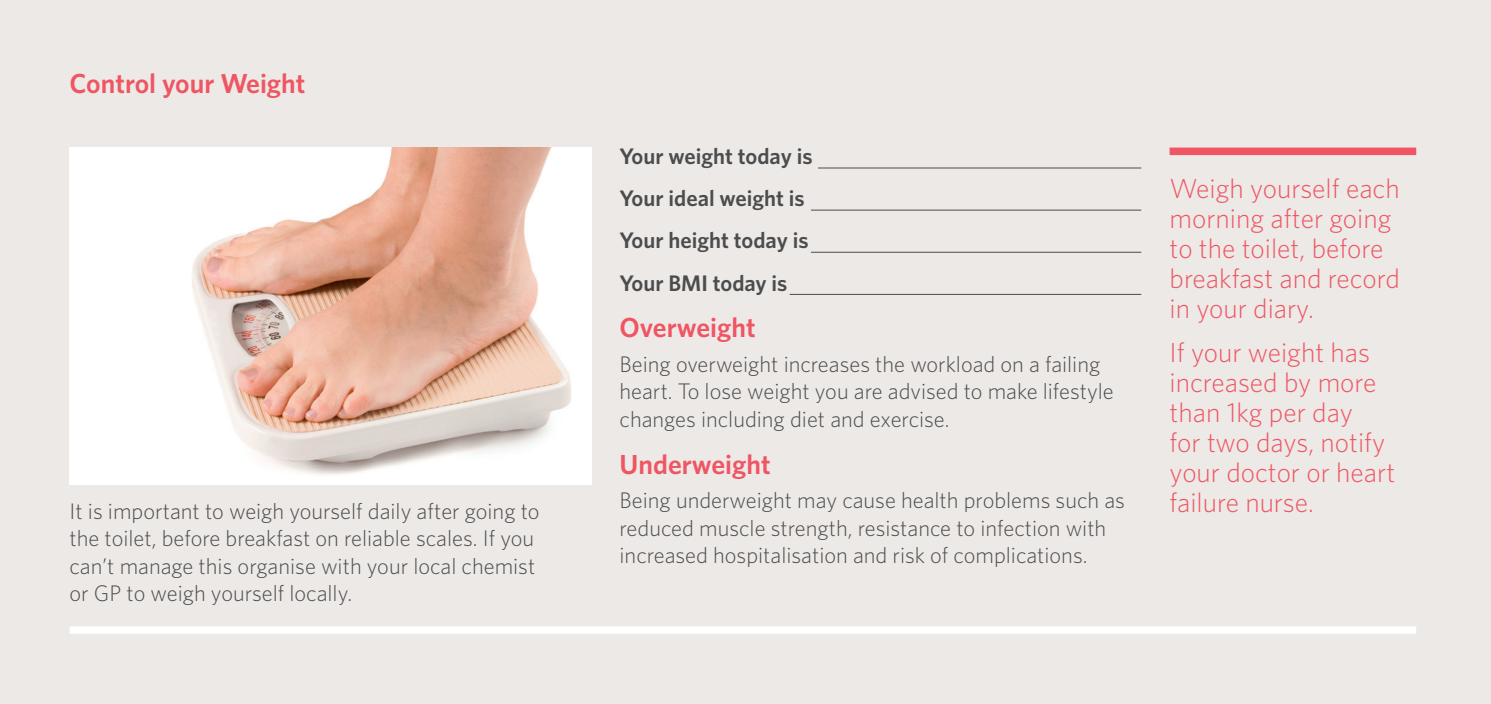
<style>
.page{position:relative;width:1491px;height:704px;background:#fff}
.page>*{position:absolute;margin:0;border:0;box-sizing:border-box;transform-origin:0 0}
.t1{font:300 27.5px/30px "Whitney";color:#ef5562}
.t2{font:600 27.5px "Whitney";color:#ef5562}
.t3{font:300 22.5px/27.5px "Whitney";color:#4b4c4d}
.t4{font:600 22.5px/42px "Whitney";color:#4b4c4d}
</style>
<div class="page">
<div style="left:0;top:0;width:1491px;height:703px;background:#ece9e7"></div>
<div style="left:70px;top:626px;width:1346px;height:7px;background:#fff"></div>
<img style="left:70px;top:148px;width:521px;height:336px">
<hr style="left:818px;top:167px;width:323px;height:1px;background:#4b4c4d">
<hr style="left:811px;top:209px;width:330px;height:1px;background:#4b4c4d">
<hr style="left:811px;top:252px;width:330px;height:1px;background:#4b4c4d">
<hr style="left:790px;top:294px;width:351px;height:1px;background:#4b4c4d">
<div style="left:1169px;top:147px;width:247px;height:8px;background:#ef5562"></div>
<p class="t2" style="left:70px;top:67px;width:237px">Control your Weight</p>
<p class="t3" style="left:70px;top:496px;width:472px">It is important to weigh yourself daily after going to the toilet, before breakfast on reliable scales. If you can’t manage this organise with your local chemist or GP to weigh yourself locally.</p>
<p class="t4" style="left:619px;top:134px;width:194px">Your weight today is<br>Your ideal weight is<br>Your height today is<br>Your BMI today is</p>
<p class="t2" style="left:619px;top:311px;width:138px">Overweight</p>
<p class="t3" style="left:619px;top:349px;width:496px">Being overweight increases the workload on a failing heart. To lose weight you are advised to make lifestyle changes including diet and exercise.</p>
<p class="t2" style="left:619px;top:447px;width:153px">Underweight</p>
<p class="t3" style="left:619px;top:486px;width:507px">Being underweight may cause health problems such as reduced muscle strength, resistance to infection with increased hospitalisation and risk of complications.</p>
<p class="t1" style="left:1169px;top:172px;width:232px">Weigh yourself each morning after going to the toilet, before breakfast and record in your diary.</p>
<p class="t1" style="left:1169px;top:337px;width:227px">If your weight has increased by more than 1kg per day<br>for two days, notify your doctor or heart failure nurse.</p>
</div>
